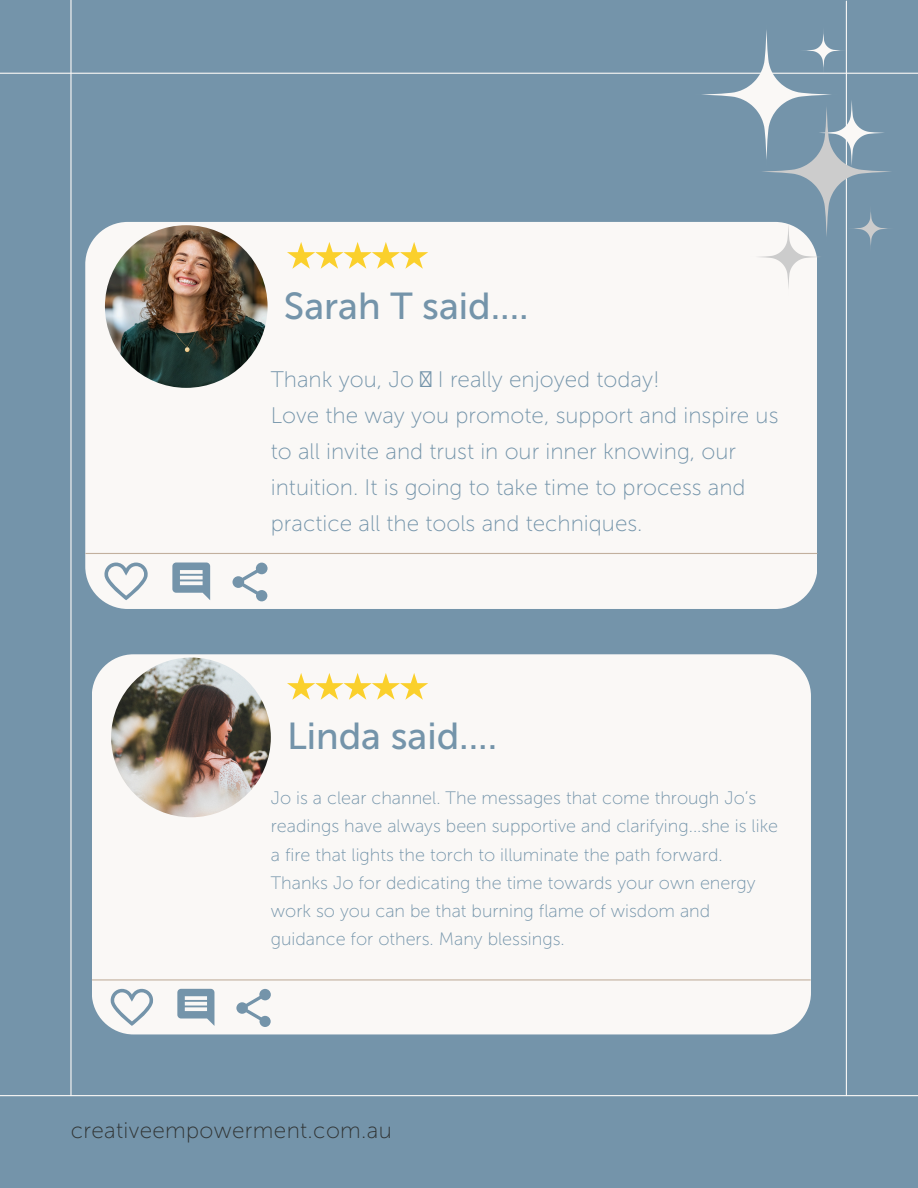
<style>
.page{position:relative;width:918px;height:1188px;background:#7494aa}
.page>*{position:absolute;margin:0;border:0;box-sizing:border-box;transform-origin:0 0}
.t1{font:37.5px "Museo Sans 500";color:#7494aa}
.t2{font:22.5px/36px "Museo Sans 100";color:#7494aa}
.t3{font:22.5px "Museo Sans 100";letter-spacing:.015em;color:#303434}
.t4{font:18px/28.2px "Museo Sans 100";color:#7494aa}
</style>
<div class="page">
<hr style="left:0;top:1095px;width:918px;height:1px;background:#faf8f6">
<hr style="left:70px;top:0;width:2px;height:1096px;background:#faf8f6">
<hr style="left:846px;top:1px;width:1px;height:1095px;background:#faf8f6">
<hr style="left:0;top:73px;width:918px;height:1px;background:#faf8f6">
<div style="left:92px;top:654px;width:719px;height:380px;background:#faf8f6;border-radius:42px"></div>
<hr style="left:92px;top:979px;width:718px;height:2px;background:#c2b09e">
<svg style="left:236px;top:989px;width:35px;height:38px"></svg>
<svg style="left:177px;top:989px;width:37px;height:37px"></svg>
<svg style="left:111px;top:989px;width:42px;height:37px"></svg>
<img style="left:111px;top:658px;width:160px;height:159px;border-radius:50%">
<svg style="left:287px;top:673px;width:141px;height:27px"></svg>
<div style="left:85px;top:222px;width:732px;height:387px;background:#faf8f6;border-radius:42px"></div>
<hr style="left:86px;top:553px;width:731px;height:1px;background:#c2b09e">
<svg style="left:233px;top:563px;width:34px;height:38px"></svg>
<svg style="left:172px;top:563px;width:38px;height:37px"></svg>
<svg style="left:104px;top:563px;width:43px;height:37px"></svg>
<img style="left:105px;top:225px;width:163px;height:163px;border-radius:50%">
<svg style="left:287px;top:242px;width:141px;height:27px"></svg>
<svg style="left:691px;top:19px;width:211px;height:276px"></svg>
<p class="t1" style="left:284px;top:283px;width:246px">Sarah T said....</p>
<p class="t2" style="left:271px;top:362px;width:509px">Thank you, Jo I really enjoyed today!<br>Love the way you promote, support and inspire us to all invite and trust in our inner knowing, our intuition. It is going to take time to process and practice all the tools and techniques.</p>
<h1 class="t1" style="left:287px;top:714px;width:212px">Linda said....</h1>
<p class="t4" style="left:271px;top:784px;width:509px">Jo is a clear channel. The messages that come through Jo’s readings have always been supportive and clarifying...she is like a fire that lights the torch to illuminate the path forward.<br>Thanks Jo for dedicating the time towards your own energy work so you can be that burning flame of wisdom and guidance for others. Many blessings.</p>
<p class="t3" style="left:71px;top:1117px;width:323px">creativeempowerment.com.au</p>
</div>
